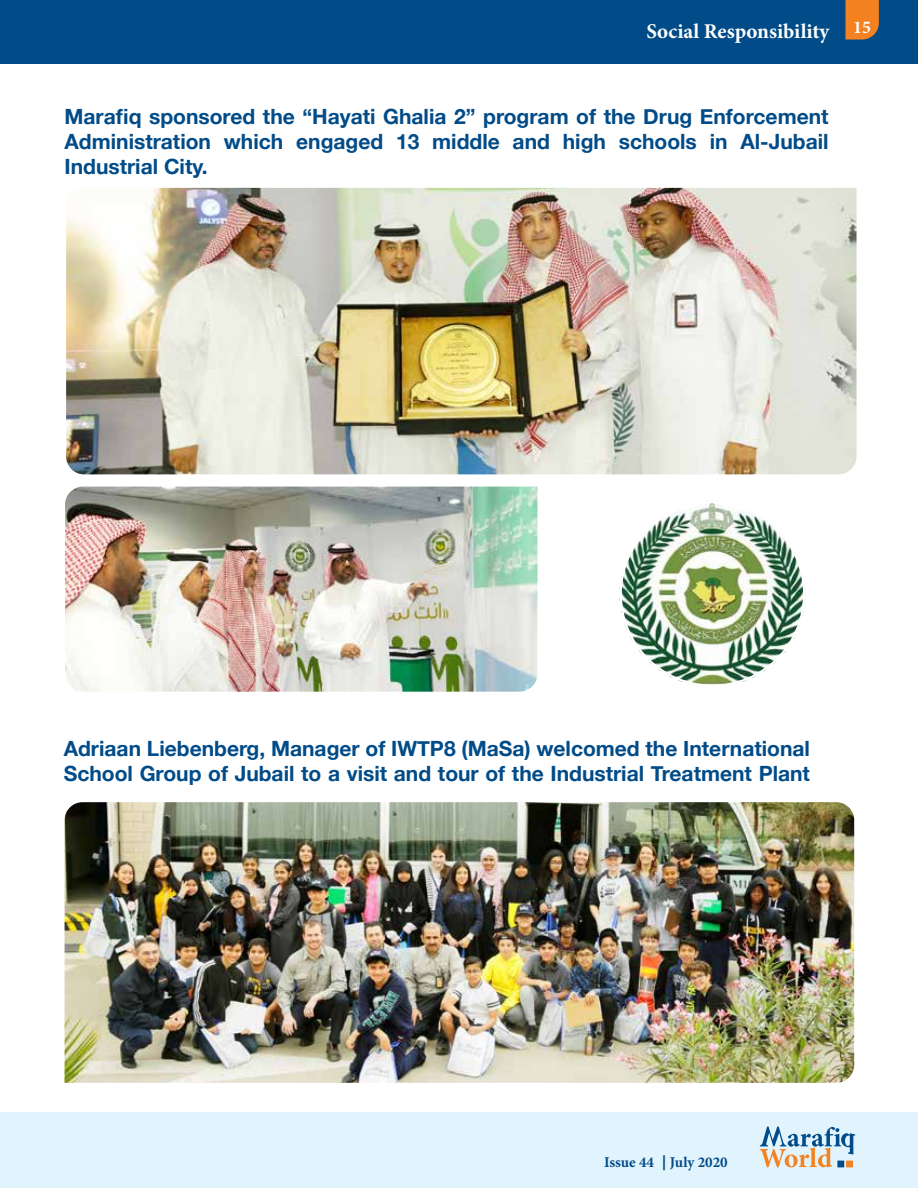
<style>
.page{position:relative;width:918px;height:1188px;background:#fff}
.page>*{position:absolute;margin:0;border:0;box-sizing:border-box;transform-origin:0 0}
.t1{font:700 21px/25.2px "Helvetica Neue";color:#004b88}
.t2{font:700 21px "Minion Pro";color:#fff}
.t3{font:700 15px "Minion Pro";color:#004b88}
.s1{font-family:"Helvetica Neue"}
</style>
<div class="page">
<div style="left:0;top:0;width:918px;height:63px;background:#004b88"></div>
<div style="left:0;top:1112px;width:918px;height:76px;background:#e1f4fd"></div>
<svg style="left:845px;top:0;width:34px;height:40px"></svg>
<svg style="left:760px;top:1127px;width:95px;height:40px"></svg>
<div style="left:837px;top:1161px;width:7px;height:6px;background:#004b88;border:2px solid #004b88"></div>
<div style="left:846px;top:1161px;width:7px;height:6px;background:#f58220;border:2px solid #f58220"></div>
<img style="left:65px;top:802px;width:789px;height:281px">
<img style="left:66px;top:188px;width:791px;height:286px">
<img style="left:65px;top:487px;width:472px;height:205px">
<img style="left:620px;top:501px;width:185px;height:186px;border-radius:93px">
<p class="t2" style="left:646px;top:16px;width:226px">Social Responsibility <sup>15</sup></p>
<p class="t1" style="left:65px;top:103px;width:766px;text-align:justify">Marafiq sponsored the “Hayati Ghalia 2” program of the Drug Enforcement Administration which engaged 13 middle and high schools in Al-Jubail Industrial City.</p>
<p class="t1" style="left:64px;top:735px;width:748px">Adriaan Liebenberg, Manager of IWTP8 (MaSa) welcomed the International<br>School Group of Jubail to a visit and tour of the Industrial Treatment Plant</p>
<p class="t3" style="left:604px;top:1151px;width:125px">Issue 44 <span class="s1">|</span> July 2020</p>
</div>
